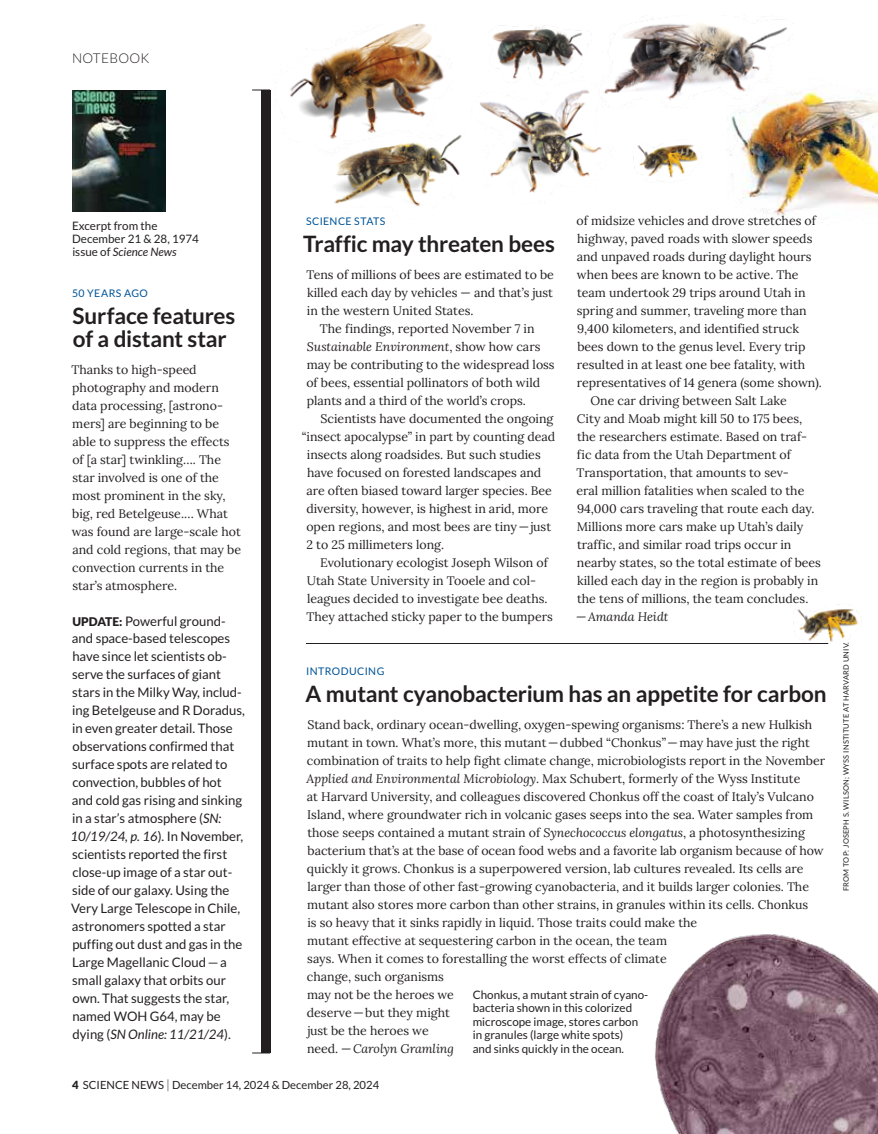
<style>
.page{position:relative;width:878px;height:1134px;background:#fff}
.page>*{position:absolute;margin:0;border:0;box-sizing:border-box;transform-origin:0 0}
.t1{font:700 22.5px/22.5px "Lato";letter-spacing:-.01em;color:#231f20}
.t2{font:300 13.5px "Lato";letter-spacing:.025em;color:#231f20}
.t3{font:13.2px/18px "Lato";color:#231f20}
.t4{font:12.3px/18px "Lora";color:#231f20}
.t5{font:italic 12.3px "Lora";color:#231f20}
.t6{font:11.7px/13.5px "Lato";color:#231f20}
.t7{font:11.25px "Lato";color:#231f20}
.t8{font:10.5px "Lato";letter-spacing:.04em;color:#005496}
.t9{font:7.5px "Lato";letter-spacing:.025em;color:#231f20}
.s1{font-style:normal}
.s2{font-style:italic}
.s3{font-weight:900;font-size:12px}
.s4{font-weight:900}
.s5{font-weight:300;font-size:12.75px}
</style>
<div class="page">
<img style="left:290px;top:23px;width:154px;height:110px">
<img style="left:731px;top:90px;width:147px;height:130px">
<img style="left:633px;top:130px;width:99px;height:68px">
<img style="left:793px;top:604px;width:68px;height:40px">
<img style="left:492px;top:25px;width:99px;height:52px">
<img style="left:480px;top:77px;width:122px;height:116px">
<img style="left:594px;top:17px;width:199px;height:93px">
<img style="left:329px;top:133px;width:133px;height:73px">
<img style="left:72px;top:90px;width:93px;height:122px">
<hr style="left:306px;top:643px;width:522px;height:1px;background:#231f20">
<div style="left:261px;top:90px;width:9px;height:963px;background:#231f20"></div>
<svg style="left:252px;top:1053px;width:18px;height:1px"></svg>
<img style="left:655px;top:934px;width:223px;height:200px">
<p class="t2" style="left:72px;top:51px;width:79px">NOTEBOOK</p>
<p class="t4" style="left:576px;top:211px;width:241px">of midsize vehicles and drove stretches of</p>
<p class="t4" style="left:577px;top:229px;width:237px">highway, paved roads with slower speeds</p>
<p class="t4" style="left:576px;top:247px;width:236px">and unpaved roads during daylight hours</p>
<p class="t4" style="left:576px;top:265px;width:223px">when bees are known to be active. The</p>
<p class="t4" style="left:577px;top:283px;width:230px">team undertook 29 trips around Utah in</p>
<p class="t4" style="left:577px;top:301px;width:231px">spring and summer, traveling more than</p>
<p class="t4" style="left:577px;top:319px;width:223px">9,400 kilometers, and identified struck</p>
<p class="t4" style="left:577px;top:337px;width:229px">bees down to the genus level. Every trip</p>
<p class="t4" style="left:577px;top:355px;width:230px">resulted in at least one bee fatality, with</p>
<p class="t4" style="left:577px;top:373px;width:246px">representatives of 14 genera (some shown).</p>
<p class="t4" style="left:590px;top:391px;width:198px">One car driving between Salt Lake</p>
<p class="t4" style="left:577px;top:409px;width:227px">City and Moab might kill 50 to 175 bees,</p>
<p class="t4" style="left:577px;top:427px;width:231px">the researchers estimate. Based on traf-</p>
<p class="t4" style="left:577px;top:445px;width:215px">fic data from the Utah Department of</p>
<p class="t4" style="left:576px;top:463px;width:214px">Transportation, that amounts to sev-</p>
<p class="t4" style="left:576px;top:481px;width:229px">eral million fatalities when scaled to the</p>
<p class="t4" style="left:577px;top:499px;width:239px">94,000 cars traveling that route each day.</p>
<p class="t4" style="left:577px;top:517px;width:228px">Millions more cars make up Utah’s daily</p>
<p class="t4" style="left:577px;top:535px;width:216px">traffic, and similar road trips occur in</p>
<p class="t4" style="left:577px;top:553px;width:246px">nearby states, so the total estimate of bees</p>
<p class="t4" style="left:577px;top:571px;width:242px">killed each day in the region is probably in</p>
<p class="t4" style="left:577px;top:589px;width:233px">the tens of millions, the team concludes.</p>
<p class="t5" style="left:576px;top:608px;width:94px"><span class="s1">—</span>Amanda Heidt</p>
<p class="t6" style="left:72px;top:218px;width:128px">Excerpt from the<br>December 21 &amp; 28, 1974 issue of <span class="s2">Science News</span></p>
<p class="t8" style="left:306px;top:215px;width:81px">SCIENCE STATS</p>
<h1 class="t1" style="left:303px;top:232px;width:253px">Traffic may threaten bees</h1>
<p class="t4" style="left:306px;top:265px;width:249px">Tens of millions of bees are estimated to be</p>
<p class="t4" style="left:307px;top:283px;width:247px">killed each day by vehicles — and that’s just</p>
<p class="t4" style="left:307px;top:301px;width:168px">in the western United States.</p>
<p class="t4" style="left:320px;top:319px;width:216px">The findings, reported November 7 in</p>
<p class="t5" style="left:307px;top:338px;width:235px">Sustainable Environment<span class="s1">, show how cars</span></p>
<p class="t4" style="left:307px;top:355px;width:249px">may be contributing to the widespread loss</p>
<p class="t4" style="left:306px;top:373px;width:235px">of bees, essential pollinators of both wild</p>
<p class="t4" style="left:307px;top:391px;width:221px">plants and a third of the world’s crops.</p>
<p class="t4" style="left:320px;top:409px;width:234px">Scientists have documented the ongoing</p>
<p class="t4" style="left:302px;top:427px;width:255px">“insect apocalypse” in part by counting dead</p>
<p class="t4" style="left:307px;top:445px;width:235px">insects along roadsides. But such studies</p>
<p class="t4" style="left:307px;top:463px;width:236px">have focused on forested landscapes and</p>
<p class="t4" style="left:306px;top:481px;width:247px">are often biased toward larger species. Bee</p>
<p class="t4" style="left:306px;top:499px;width:243px">diversity, however, is highest in arid, more</p>
<p class="t4" style="left:306px;top:517px;width:246px">open regions, and most bees are tiny—just</p>
<p class="t4" style="left:306px;top:535px;width:139px">2 to 25 millimeters long.</p>
<p class="t4" style="left:320px;top:553px;width:229px">Evolutionary ecologist Joseph Wilson of</p>
<p class="t4" style="left:307px;top:571px;width:231px">Utah State University in Tooele and col-</p>
<p class="t4" style="left:307px;top:589px;width:242px">leagues decided to investigate bee deaths.</p>
<p class="t4" style="left:306px;top:607px;width:248px">They attached sticky paper to the bumpers</p>
<p class="t8" style="left:72px;top:287px;width:77px">50 YEARS AGO</p>
<h1 class="t1" style="left:73px;top:304px;width:164px">Surface features of a distant star</h1>
<p class="t4" style="left:71px;top:359px;width:171px">Thanks to high-speed photography and modern data processing, [astrono&shy;mers] are beginning to be able to suppress the effects of [a star] twinkling…. The star involved is one of the most prominent in the sky, big, red Betelgeuse.… What was found are large-scale hot and cold regions, that may be convection currents in the star’s atmosphere.</p>
<p class="t3" style="left:70px;top:612px;width:176px"><span class="s3">UPDATE:</span> Powerful ground&shy;and space-based telescopes have since let scientists ob&shy;serve the surfaces of giant stars in the Milky Way, includ&shy;ing Betelgeuse and R Doradus, in even greater detail. Those observations confirmed that surface spots are related to convection, bubbles of hot<br>and cold gas rising and sinking in a star’s atmosphere (<span class="s2">SN:<br>10/19/24, p. 16</span>). In November, scientists reported the first close-up image of a star out&shy;side of our galaxy. Using the<br>Very Large Telescope in Chile, astronomers spotted a star puffing out dust and gas in the<br>Large Magellanic Cloud—a small galaxy that orbits our own. That suggests the star, named WOH G64, may be dying (<span class="s2">SN Online: 11/21/24</span>).</p>
<p class="t8" style="left:306px;top:665px;width:80px">INTRODUCING</p>
<h1 class="t1" style="left:305px;top:682px;width:522px">A mutant cyanobacterium has an appetite for carbon</h1>
<p class="t4" style="left:306px;top:715px;width:520px">Stand back, ordinary ocean-dwelling, oxygen-spewing organisms: There’s a new Hulkish mutant in town. What’s more, this mutant—dubbed “Chonkus”—may have just the right combination of traits to help fight climate change, microbiologists report in the November <span class="s2">Applied and Environmental Microbiology</span>. Max Schubert, formerly of the Wyss Institute<br>at Harvard University, and colleagues discovered Chonkus off the coast of Italy’s Vulcano Island, where groundwater rich in volcanic gases seeps into the sea. Water samples from those seeps contained a mutant strain of <span class="s2">Synechococcus elongatus</span>, a photosynthesizing bacterium that’s at the base of ocean food webs and a favorite lab organism because of how quickly it grows. Chonkus is a superpowered version, lab cultures revealed. Its cells are larger than those of other fast-growing cyanobacteria, and it builds larger colonies. The mutant also stores more carbon than other strains, in granules within its cells. Chonkus<br>is so heavy that it sinks rapidly in liquid. Those traits could make the<br>mutant effective at sequestering carbon in the ocean, the team<br>says. When it comes to forestalling the worst effects of climate<br>change, such organisms<br>may not be the heroes we<br>deserve—but they might<br>just be the heroes we<br>need. —<span class="s2">Carolyn Gramling</span></p>
<p class="t6" style="left:472px;top:988px;width:177px">Chonkus, a mutant strain of cyano&shy;bacteria shown in this colorized microscope image, stores carbon in granules (large white spots)<br>and sinks quickly in the ocean.</p>
<p class="t7" style="left:72px;top:1079px;width:309px"><span class="s4">4</span> SCIENCE NEWS <span class="s5">|</span> December 14, 2024 &amp; December 28, 2024</p>
<p class="t9" style="left:841px;top:891px;width:250px;rotate:-90deg">FROM TOP: JOSEPH S. WILSON; WYSS INSTITUTE AT HARVARD UNIV.</p>
</div>
